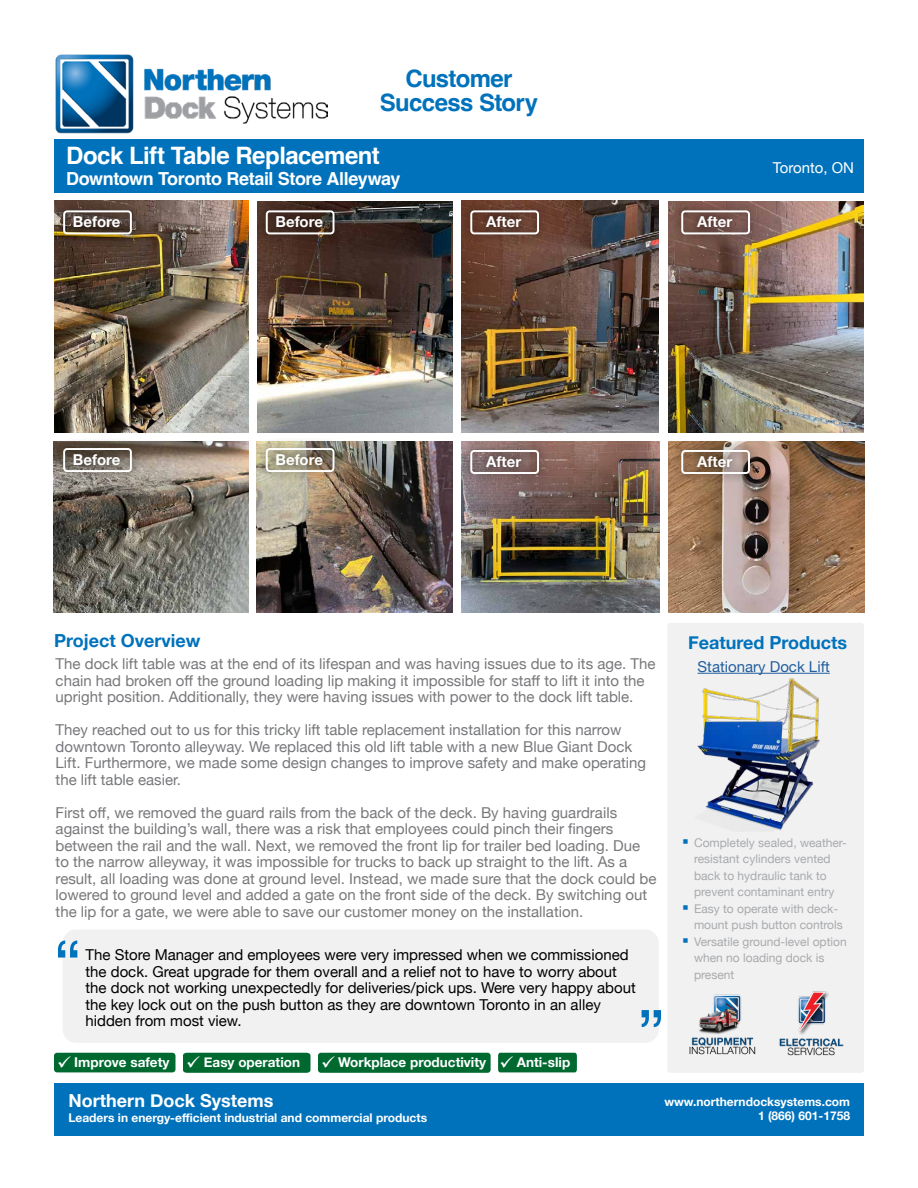
<style>
.page{position:relative;width:918px;height:1188px;background:#fff}
.page>*{position:absolute;margin:0;border:0;box-sizing:border-box;transform-origin:0 0}
.t1{font:66px "Helvetica Neue";color:#0072bc}
.t2{font:700 24px "Helvetica";letter-spacing:-.02em;color:#fff}
.t3{font:700 24px/24px "Helvetica";letter-spacing:-.03em;color:#0072bc;text-align:center}
.t4{font:700 18px "Helvetica";letter-spacing:-.025em;color:#fff}
.t5{font:700 18px "Helvetica Neue";color:#0072bc}
.t6{font:700 18px "Helvetica Neue";color:#fff}
.t7{font:15px/16.5px "Helvetica Neue";color:#77787b}
.t8{font:15px/16.5px "Helvetica Neue";color:#000}
.t9{font:700 15px "Helvetica Neue";color:#fff}
.t10{font:15px "Helvetica Neue";color:#215e9e}
.t11{font:15px "Helvetica Neue";color:#fff}
.t12{font:700 13.5px "Helvetica Neue";color:#fff}
.t13{font:12px/16.5px "Helvetica Neue";color:#a8aaac}
.t14{font:700 12px/14.4px "Helvetica Neue";color:#fff;text-align:right}
</style>
<div class="page">
<img style="left:257px;top:202px;width:196px;height:230px">
<img style="left:668px;top:202px;width:195px;height:230px">
<img style="left:54px;top:201px;width:194px;height:231px">
<img style="left:462px;top:201px;width:196px;height:231px">
<img style="left:462px;top:441px;width:197px;height:171px">
<img style="left:668px;top:441px;width:197px;height:171px">
<div style="left:667px;top:623px;width:197px;height:450px;background:#f1f1f2;border-radius:3px"></div>
<div style="left:54px;top:139px;width:810px;height:54px;background:#0072bc"></div>
<img style="left:55px;top:54px;width:273px;height:80px">
<div style="left:54px;top:1083px;width:810px;height:52px;background:#0072bc"></div>
<img style="left:689px;top:994px;width:67px;height:61px">
<img style="left:779px;top:991px;width:65px;height:65px">
<div style="left:460px;top:440px;width:89px;height:43px;background:#000;opacity:.75"></div>
<div style="left:470px;top:450px;width:69px;height:24px;border:2px solid #fff;border-radius:3px"></div>
<div style="left:460px;top:201px;width:89px;height:43px;background:#000;opacity:.75"></div>
<div style="left:470px;top:210px;width:69px;height:24px;border:2px solid #fff;border-radius:3px"></div>
<div style="left:671px;top:201px;width:88px;height:43px;background:#000;opacity:.75"></div>
<div style="left:681px;top:210px;width:69px;height:24px;border:2px solid #fff;border-radius:3px"></div>
<div style="left:671px;top:440px;width:88px;height:43px;background:#000;opacity:.75"></div>
<div style="left:681px;top:450px;width:69px;height:24px;border:2px solid #fff;border-radius:3px"></div>
<div style="left:54px;top:201px;width:88px;height:43px;background:#000;opacity:.75"></div>
<div style="left:63px;top:210px;width:69px;height:24px;border:2px solid #fff;border-radius:3px"></div>
<div style="left:256px;top:201px;width:88px;height:43px;background:#000;opacity:.75"></div>
<div style="left:266px;top:210px;width:69px;height:24px;border:2px solid #fff;border-radius:3px"></div>
<hr style="left:698px;top:673px;width:132px;height:1px;background:#215e9e">
<img style="left:697px;top:678px;width:123px;height:153px">
<div style="left:498px;top:1053px;width:79px;height:19px;background:#006930"></div>
<div style="left:318px;top:1053px;width:173px;height:20px;background:#006930;border-radius:3px"></div>
<div style="left:54px;top:1053px;width:121px;height:19px;background:#006930;border-radius:3px"></div>
<div style="left:183px;top:1053px;width:128px;height:20px;background:#006930"></div>
<div style="left:63px;top:929px;width:596px;height:114px;background:#f1f1f2;border-radius:14px"></div>
<img style="left:54px;top:441px;width:194px;height:171px">
<img style="left:257px;top:441px;width:196px;height:171px">
<div style="left:54px;top:438px;width:88px;height:43px;background:#000;opacity:.75"></div>
<div style="left:63px;top:448px;width:69px;height:24px;border:2px solid #fff;border-radius:3px"></div>
<div style="left:256px;top:438px;width:88px;height:43px;background:#000;opacity:.75"></div>
<div style="left:266px;top:448px;width:69px;height:24px;border:2px solid #fff;border-radius:3px"></div>
<h2 class="t3" style="left:380px;top:69px;width:160px">Customer<br>Success Story</h2>
<h2 class="t2" style="left:66px;top:140px;width:315px">Dock Lift Table Replacement</h2>
<p class="t4" style="left:66px;top:167px;width:336px">Downtown Toronto Retail Store Alleyway</p>
<p class="t9" style="left:73px;top:210px;width:49px">Before</p>
<p class="t9" style="left:275px;top:210px;width:49px">Before</p>
<p class="t9" style="left:486px;top:210px;width:36px">After</p>
<p class="t9" style="left:697px;top:210px;width:36px">After</p>
<p class="t11" style="left:773px;top:157px;width:83px">Toronto, ON</p>
<p class="t9" style="left:73px;top:448px;width:49px">Before</p>
<p class="t9" style="left:275px;top:448px;width:49px">Before</p>
<p class="t9" style="left:486px;top:449px;width:36px">After</p>
<p class="t9" style="left:697px;top:449px;width:36px">After</p>
<p class="t5" style="left:54px;top:626px;width:148px">Project Overview</p>
<p class="t5" style="left:688px;top:629px;width:161px">Featured Products</p>
<p class="t7" style="left:56px;top:656px;width:601px">The dock lift table was at the end of its lifespan and was having issues due to its age. The chain had broken off the ground loading lip making it impossible for staff to lift it into the upright position. Additionally, they were having issues with power to the dock lift table.</p>
<p class="t7" style="left:56px;top:722px;width:592px">They reached out to us for this tricky lift table replacement installation for this narrow downtown Toronto alleyway. We replaced this old lift table with a new Blue Giant Dock Lift. Furthermore, we made some design changes to improve safety and make operating the lift table easier.</p>
<p class="t7" style="left:56px;top:805px;width:602px">First off, we removed the guard rails from the back of the deck. By having guardrails against the building’s wall, there was a risk that employees could pinch their fingers between the rail and the wall. Next, we removed the front lip for trailer bed loading. Due to the narrow alleyway, it was impossible for trucks to back up straight to the lift. As a result, all loading was done at ground level. Instead, we made sure that the dock could be lowered to ground level and added a gate on the front side of the deck. By switching out the lip for a gate, we were able to save our customer money on the installation.</p>
<h1 class="t1" style="left:54px;top:917px;width:30px">“</h1>
<p class="t8" style="left:86px;top:947px;width:552px">The Store Manager and employees were very impressed when we commissioned the dock. Great upgrade for them overall and a relief not to have to worry about the dock not working unexpectedly for deliveries/pick ups. Were very happy about the key lock out on the push button as they are downtown Toronto in an alley hidden from most view.</p>
<h1 class="t1" style="left:665px;top:1051px;width:30px;rotate:-180deg">“</h1>
<p class="t12" style="left:57px;top:1051px;width:515px">✓ Improve safety ✓ Easy operation ✓ Workplace productivity ✓ Anti-slip</p>
<p class="t10" style="left:698px;top:656px;width:134px">Stationary Dock Lift</p>
<p class="t13" style="left:694px;top:835px;width:154px">Completely sealed, weather&shy;resistant cylinders vented back to hydraulic tank to prevent contaminant entry<br>Easy to operate with deck&shy;mount push button controls<br>Versatile ground-level option when no loading dock is present</p>
<p class="t6" style="left:68px;top:1087px;width:207px">Northern Dock Systems</p>
<p class="t14" style="left:68px;top:1111px;width:360px">Leaders in energy-efficient industrial and commercial products</p>
<p class="t14" style="left:664px;top:1094px;width:187px">www.northerndocksystems.com<br>1 (866) 601-1758</p>
</div>
